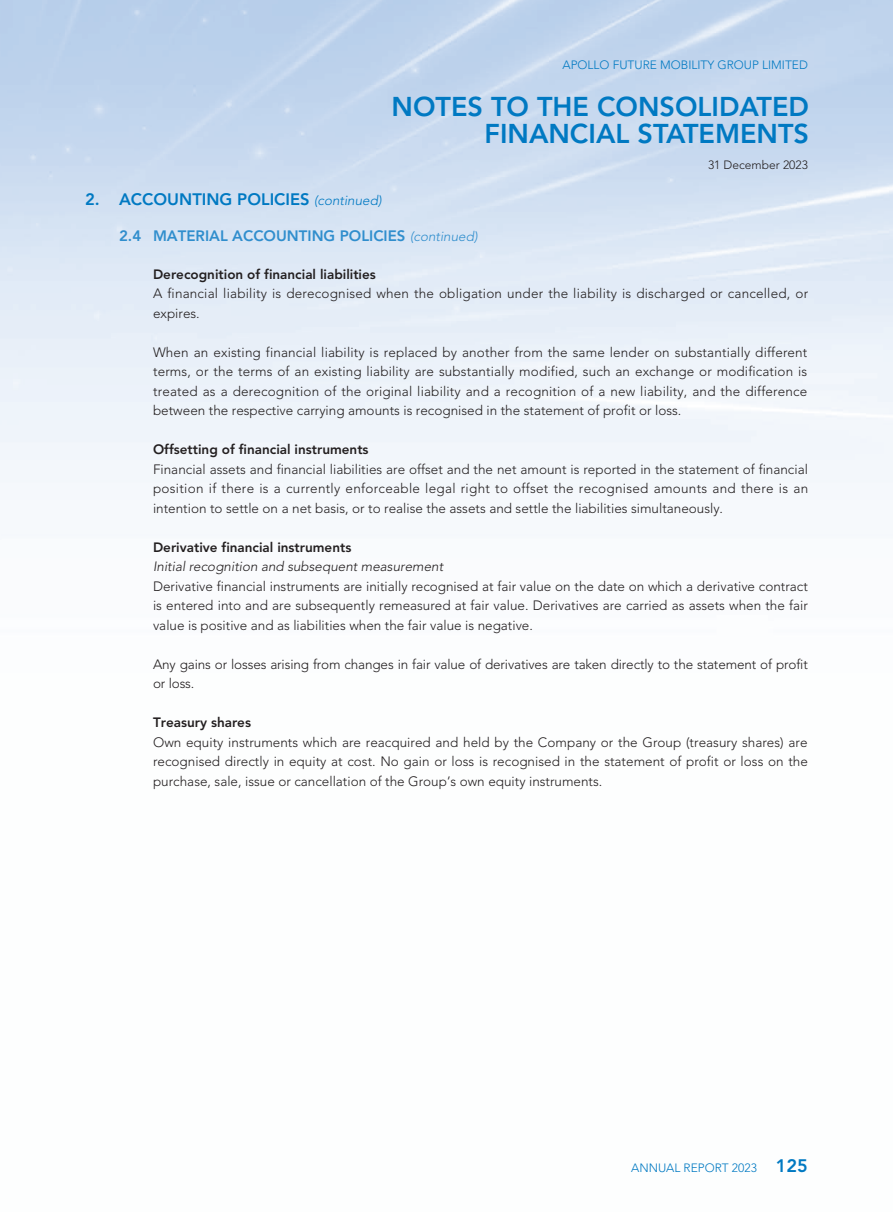
<style>
.page{position:relative;width:893px;height:1212px;background:#fff}
.page>*{position:absolute;margin:0;border:0;box-sizing:border-box;transform-origin:0 0}
.t1{font:800 27px/27px "Avenir LT Std";color:#0079c2;text-align:right}
._01_H1{font:800 16.5px "Avenir LT Std";color:#0079c2}
._02_H2{font:800 15px "Avenir LT Std";color:#308ecd}
._00_txt{font:300 13.5px/19.5px "Avenir LT Std";color:#231f20;text-align:justify}
._03_H3{font:800 13.5px "Avenir LT Std";color:#231f20}
._04_H4{font:italic 300 13.5px "Avenir LT Std";color:#231f20}
.t2{font:300 12px "Avenir LT Std";color:#0079c2}
.t3{font:300 12px "Avenir LT Std";color:#231f20}
.s1{font-weight:300;font-style:italic;font-size:13.5px}
.s2{font-weight:800;font-size:18px}
</style>
<div class="page">
<p class="t2" style="left:562px;top:58px;width:247px">APOLLO FUTURE MOBILITY GROUP LIMITED</p>
<h1 class="t1" style="left:392px;top:93px;width:419px">NOTES TO THE CONSOLIDATED<br>FINANCIAL STATEMENTS</h1>
<p class="t3" style="left:708px;top:158px;width:101px">31 December 2023</p>
<p class="_01_H1" style="left:85px;top:190px;width:298px">2. ACCOUNTING POLICIES <span class="s1">(continued)</span></p>
<p class="_02_H2" style="left:119px;top:227px;width:360px">2.4 MATERIAL ACCOUNTING POLICIES <span class="s1">(continued)</span></p>
<p class="_03_H3" style="left:153px;top:266px;width:224px">Derecognition of financial liabilities</p>
<p class="_00_txt" style="left:153px;top:284px;width:657px">A financial liability is derecognised when the obligation under the liability is discharged or cancelled, or expires.</p>
<p class="_00_txt" style="left:153px;top:342px;width:656px">When an existing financial liability is replaced by another from the same lender on substantially different terms, or the terms of an existing liability are substantially modified, such an exchange or modification is treated as a derecognition of the original liability and a recognition of a new liability, and the difference between the respective carrying amounts is recognised in the statement of profit or loss.</p>
<p class="_03_H3" style="left:153px;top:441px;width:217px">Offsetting of financial instruments</p>
<p class="_00_txt" style="left:153px;top:459px;width:657px">Financial assets and financial liabilities are offset and the net amount is reported in the statement of financial position if there is a currently enforceable legal right to offset the recognised amounts and there is an intention to settle on a net basis, or to realise the assets and settle the liabilities simultaneously.</p>
<p class="_03_H3" style="left:153px;top:539px;width:200px">Derivative financial instruments</p>
<p class="_04_H4" style="left:153px;top:558px;width:292px">Initial recognition and subsequent measurement</p>
<p class="_00_txt" style="left:153px;top:576px;width:656px">Derivative financial instruments are initially recognised at fair value on the date on which a derivative contract is entered into and are subsequently remeasured at fair value. Derivatives are carried as assets when the fair value is positive and as liabilities when the fair value is negative.</p>
<p class="_00_txt" style="left:153px;top:654px;width:656px">Any gains or losses arising from changes in fair value of derivatives are taken directly to the statement of profit or loss.</p>
<p class="_03_H3" style="left:153px;top:714px;width:99px">Treasury shares</p>
<p class="_00_txt" style="left:153px;top:732px;width:656px">Own equity instruments which are reacquired and held by the Company or the Group (treasury shares) are recognised directly in equity at cost. No gain or loss is recognised in the statement of profit or loss on the purchase, sale, issue or cancellation of the Group’s own equity instruments.</p>
<p class="t2" style="left:631px;top:1160px;width:178px">ANNUAL REPORT 2023 <span class="s2">125</span></p>
</div>
